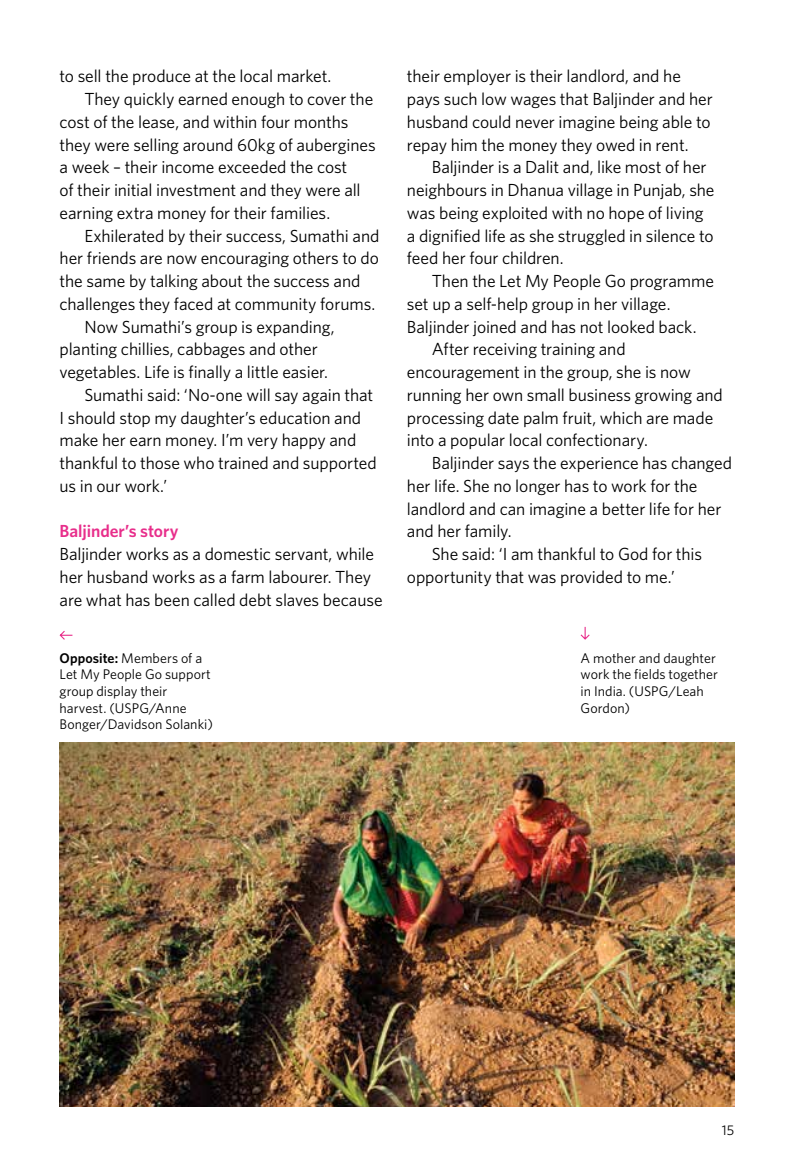
<style>
.page{position:relative;width:794px;height:1166px;background:#fff}
.page>*{position:absolute;margin:0;border:0;box-sizing:border-box;transform-origin:0 0}
.t1{font:17.5px/22.8px "Whitney HTF";letter-spacing:-.005em;color:#000}
.t2{font:600 17.5px "Whitney HTF";letter-spacing:-.005em;color:#e82e8b}
.t3{font:14px/16.6px "Whitney HTF";letter-spacing:.005em;color:#000}
.s1{font-weight:600}
</style>
<div class="page">
<img style="left:60px;top:742px;width:674px;height:364px">
<svg style="left:580px;top:626px;width:10px;height:14px"></svg>
<svg style="left:59px;top:630px;width:14px;height:10px"></svg>
<p class="t1" style="left:60px;top:64px;width:273px">to sell the produce at the local market.</p>
<p class="t1" style="left:84px;top:87px;width:290px">They quickly earned enough to cover the</p>
<p class="t1" style="left:60px;top:110px;width:290px">cost of the lease, and within four months</p>
<p class="t1" style="left:60px;top:133px;width:318px">they were selling around 60kg of aubergines</p>
<p class="t1" style="left:60px;top:155px;width:289px">a week – their income exceeded the cost</p>
<p class="t1" style="left:60px;top:178px;width:303px">of their initial investment and they were all</p>
<p class="t1" style="left:60px;top:201px;width:272px">earning extra money for their families.</p>
<p class="t1" style="left:84px;top:224px;width:296px">Exhilerated by their success, Sumathi and</p>
<p class="t1" style="left:60px;top:246px;width:321px">her friends are now encouraging others to do</p>
<p class="t1" style="left:60px;top:269px;width:302px">the same by talking about the success and</p>
<p class="t1" style="left:60px;top:292px;width:317px">challenges they faced at community forums.</p>
<p class="t1" style="left:84px;top:315px;width:252px">Now Sumathi’s group is expanding,</p>
<p class="t1" style="left:60px;top:337px;width:260px">planting chillies, cabbages and other</p>
<p class="t1" style="left:60px;top:360px;width:270px">vegetables. Life is finally a little easier.</p>
<p class="t1" style="left:84px;top:383px;width:290px">Sumathi said: ‘No-one will say again that</p>
<p class="t1" style="left:60px;top:406px;width:303px">I should stop my daughter’s education and</p>
<p class="t1" style="left:60px;top:428px;width:298px">make her earn money. I’m very happy and</p>
<p class="t1" style="left:60px;top:451px;width:319px">thankful to those who trained and supported</p>
<p class="t1" style="left:60px;top:474px;width:109px">us in our work.’</p>
<p class="t2" style="left:60px;top:521px;width:120px">Baljinder’s story</p>
<p class="t1" style="left:60px;top:542px;width:324px">Baljinder works as a domestic servant, while her husband works as a farm labourer. They are what has been called debt slaves because</p>
<p class="t1" style="left:407px;top:64px;width:307px">their employer is their landlord, and he pays such low wages that Baljinder and her husband could never imagine being able to repay him the money they owed in rent.</p>
<p class="t1" style="left:407px;top:155px;width:309px;text-indent:25px">Baljinder is a Dalit and, like most of her neighbours in Dhanua village in Punjab, she was being exploited with no hope of living a dignified life as she struggled in silence to feed her four children.</p>
<p class="t1" style="left:432px;top:269px;width:284px">Then the Let My People Go programme</p>
<p class="t1" style="left:407px;top:292px;width:265px">set up a self-help group in her village.</p>
<p class="t1" style="left:407px;top:315px;width:291px">Baljinder joined and has not looked back.</p>
<p class="t1" style="left:432px;top:337px;width:195px">After receiving training and</p>
<p class="t1" style="left:407px;top:360px;width:285px">encouragement in the group, she is now</p>
<p class="t1" style="left:407px;top:383px;width:317px">running her own small business growing and</p>
<p class="t1" style="left:407px;top:406px;width:308px">processing date palm fruit, which are made</p>
<p class="t1" style="left:407px;top:428px;width:242px">into a popular local confectionary.</p>
<p class="t1" style="left:432px;top:451px;width:302px">Baljinder says the experience has changed</p>
<p class="t1" style="left:407px;top:474px;width:292px">her life. She no longer has to work for the</p>
<p class="t1" style="left:407px;top:497px;width:316px">landlord and can imagine a better life for her</p>
<p class="t1" style="left:407px;top:519px;width:106px">and her family.</p>
<p class="t1" style="left:432px;top:542px;width:272px">She said: ‘I am thankful to God for this</p>
<p class="t1" style="left:407px;top:565px;width:270px">opportunity that was provided to me.’</p>
<p class="t3" style="left:60px;top:649px;width:155px"><span class="s1">Opposite:</span> Members of a<br>Let My People Go support group display their harvest. (USPG/Anne<br>Bonger/Davidson Solanki)</p>
<p class="t3" style="left:580px;top:649px;width:139px">A mother and daughter work the fields together in India. (USPG/Leah<br>Gordon)</p>
<p class="t3" style="left:722px;top:1122px;width:14px">15</p>
</div>
